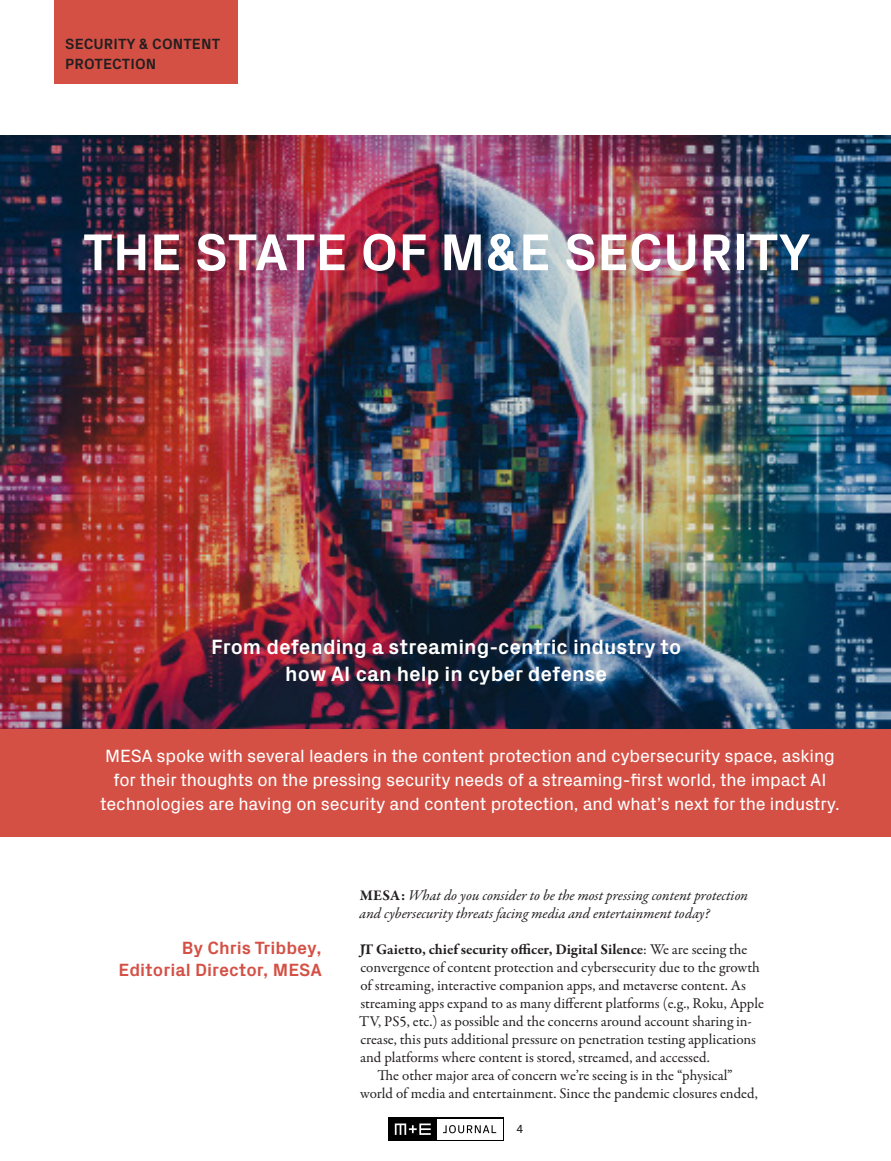
<style>
.page{position:relative;width:891px;height:1161px;background:#fff}
.page>*{position:absolute;margin:0;border:0;box-sizing:border-box;transform-origin:0 0}
.t1{font:700 52.5px "Px Grotesk";letter-spacing:.005em;color:#fff}
.t2{font:700 21px/27px "Px Grotesk";color:#fff;text-align:center}
.t3{font:18px/24px "Px Grotesk";letter-spacing:-.01em;color:#fff;text-align:center}
.t4{font:700 18px/22.5px "Px Grotesk";color:#d45045;text-align:right}
.t5{font:15px/18px "Garamond Premr Pro";color:#231f20}
.t6{font:italic 15px/18px "Garamond Premr Pro";letter-spacing:-.005em;color:#231f20}
.t7{font:700 15px/20.2px "Px Grotesk";letter-spacing:.005em;color:#231f20}
.t8{font:12px "Px Grotesk";color:#231f20}
.s1{font-weight:700;font-style:normal}
.s2{font-weight:700}
</style>
<div class="page">
<svg style="left:389px;top:1117px;width:115px;height:24px"></svg>
<div style="left:437px;top:1119px;width:65px;height:20px;background:#fff"></div>
<svg style="left:443px;top:1125px;width:53px;height:8px"></svg>
<svg style="left:395px;top:1124px;width:36px;height:11px"></svg>
<img style="left:0;top:135px;width:891px;height:594px">
<div style="left:0;top:729px;width:891px;height:108px;background:#d45045"></div>
<div style="left:54px;top:0;width:184px;height:83px;background:#d45045"></div>
<p class="t7" style="left:65px;top:33px;width:156px">SECURITY &amp; CONTENT<br>PROTECTION</p>
<p class="t1" style="left:83px;top:214px;width:729px">THE STATE OF M&amp;E SECURITY</p>
<p class="t2" style="left:211px;top:632px;width:471px">From defending a streaming-centric industry to how AI can help in cyber defense</p>
<p class="t3" style="left:100px;top:742px;width:741px">MESA spoke with several leaders in the content protection and cybersecurity space, asking for their thoughts on the pressing security needs of a streaming-first world, the impact AI technologies are having on security and content protection, and what’s next for the industry.</p>
<p class="t4" style="left:119px;top:936px;width:205px">By Chris Tribbey,<br>Editorial Director, MESA</p>
<p class="t6" style="left:360px;top:887px;width:390px"><span class="s1">MESA:</span> What do you consider to be the most pressing content protection and cybersecurity threats facing media and entertainment today?</p>
<p class="t5" style="left:359px;top:941px;width:406px"><span class="s2">JT Gaietto, chief security officer, Digital Silence</span>: We are seeing the convergence of content protection and cybersecurity due to the growth of streaming, interactive companion apps, and metaverse content. As streaming apps expand to as many different platforms (e.g., Roku, Apple TV, PS5, etc.) as possible and the concerns around account sharing in&shy;crease, this puts additional pressure on penetration testing applications and platforms where content is stored, streamed, and accessed.</p>
<p class="t5" style="left:360px;top:1067px;width:399px;text-align:center">The other major area of concern we’re seeing is in the “physical”<br>world of media and entertainment. Since the pandemic closures ended,</p>
<p class="t8" style="left:517px;top:1120px;width:8px">4</p>
</div>
